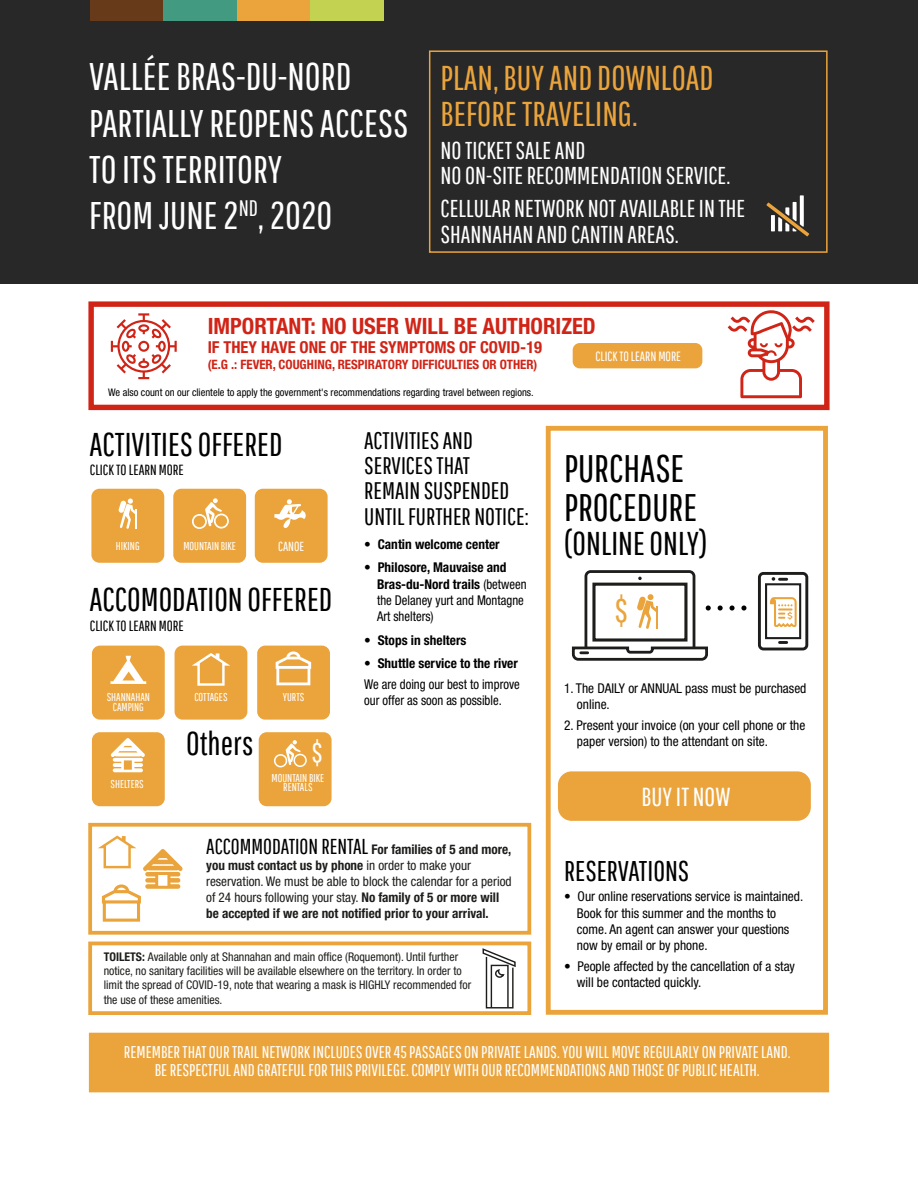
<style>
.page{position:relative;width:918px;height:1188px;background:#fff}
.page>*{position:absolute;margin:0;border:0;box-sizing:border-box;transform-origin:0 0}
.t1{font:38.55px/46.2px "Pathway Gothic One";color:#fff}
.t2{font:38.4px/39px "Pathway Gothic One";color:#000101}
.t3{font:35.25px "Pathway Gothic One";color:#eba43c}
.t4{font:34.5px/36px "Pathway Gothic One";color:#eba43c}
.t5{font:33px "Pathway Gothic One";color:#000101}
.t6{font:29.4px "Pathway Gothic One";color:#fff}
.t7{font:28.5px "Pathway Gothic One";color:#000101}
.t8{font:26.1px "Pathway Gothic One";color:#fff}
.t9{font:24.45px/25.5px "Pathway Gothic One";color:#fff}
.t10{font:24px/25.5px "Pathway Gothic One";color:#000101}
.t11{font:700 condensed 22.5px "Helvetica Neue";color:#d02417}
.t12{font:16.95px/18.6px "Pathway Gothic One";color:#fff;text-align:center}
.t13{font:700 condensed 16.5px "Helvetica Neue";color:#d02417}
.t14{font:14.7px "Pathway Gothic One";color:#000101}
.t15{font:condensed 13.5px/16.2px "Helvetica Neue";color:#000101}
.t16{font:condensed 13.5px/16.2px "Helvetica Neue";color:#000101;scale:.94 1}
.t17{font:700 condensed 13.5px "Helvetica Neue";color:#000101}
.t18{font:700 condensed 13.35px/15.9px "Helvetica Neue";color:#1d1d1b}
.t19{font:13.35px "Pathway Gothic One";color:#fff}
.t20{font:13.2px "Pathway Gothic One";color:#fff}
.t21{font:700 condensed 12.9px "Helvetica Neue";color:#d02417}
.t22{font:condensed 12px/14.4px "Helvetica Neue";color:#1d1d1b}
.t23{font:11.4px/9.6px "Pathway Gothic One";color:#fff;text-align:center}
.t24{font:condensed 10.5px "Helvetica Neue";color:#000101}
.s1{font-weight:700}
.s2{font-family:"Pathway Gothic One";font-weight:400;font-stretch:normal;font-size:21.6px;color:#000101}
.s3{font-weight:400}
</style>
<div class="page">
<div style="left:89px;top:1033px;width:740px;height:59px;background:#eba43c"></div>
<div style="left:0;top:0;width:918px;height:283px;background:#282828"></div>
<div style="left:91px;top:489px;width:73px;height:74px;background:#eba43c;border-radius:8px"></div>
<div style="left:173px;top:489px;width:73px;height:74px;background:#eba43c;border-radius:8px"></div>
<div style="left:255px;top:489px;width:73px;height:74px;background:#eba43c;border-radius:8px"></div>
<div style="left:88px;top:301px;width:742px;height:109px;border:5px solid #d02417"></div>
<svg style="left:118px;top:498px;width:19px;height:31px"></svg>
<svg style="left:192px;top:498px;width:37px;height:31px"></svg>
<svg style="left:274px;top:499px;width:32px;height:29px"></svg>
<div style="left:92px;top:646px;width:73px;height:74px;background:#eba43c;border-radius:8px"></div>
<div style="left:558px;top:771px;width:253px;height:50px;background:#eba43c;border-radius:14px"></div>
<div style="left:573px;top:343px;width:129px;height:25px;background:#eba43c;border-radius:7px"></div>
<svg style="left:111px;top:313px;width:66px;height:66px"></svg>
<svg style="left:728px;top:310px;width:87px;height:88px"></svg>
<div style="left:90px;top:0;width:74px;height:21px;background:#673a19"></div>
<div style="left:163px;top:0;width:74px;height:21px;background:#429a81"></div>
<div style="left:237px;top:0;width:74px;height:21px;background:#eba43c"></div>
<div style="left:310px;top:0;width:74px;height:21px;background:#c4d251"></div>
<div style="left:546px;top:426px;width:282px;height:589px;border:5px solid #eba43c"></div>
<svg style="left:780px;top:641px;width:7px;height:3px"></svg>
<svg style="left:772px;top:577px;width:15px;height:4px"></svg>
<div style="left:758px;top:572px;width:50px;height:78px;border:3px solid #1d1d1b;border-radius:4px"></div>
<div style="left:765px;top:583px;width:36px;height:56px;border:2px solid #1d1d1b"></div>
<svg style="left:770px;top:597px;width:27px;height:30px"></svg>
<svg style="left:571px;top:570px;width:140px;height:91px"></svg>
<svg style="left:718px;top:605px;width:5px;height:6px"></svg>
<svg style="left:730px;top:605px;width:5px;height:6px"></svg>
<svg style="left:741px;top:605px;width:5px;height:6px"></svg>
<div style="left:88px;top:942px;width:443px;height:73px;border:4px solid #eba43c"></div>
<div style="left:88px;top:823px;width:443px;height:112px;border:4px solid #eba43c"></div>
<svg style="left:482px;top:948px;width:34px;height:61px"></svg>
<div style="left:429px;top:50px;width:399px;height:203px;border:2px solid #eba43c"></div>
<svg style="left:766px;top:195px;width:43px;height:42px"></svg>
<svg style="left:110px;top:656px;width:36px;height:28px"></svg>
<div style="left:175px;top:646px;width:72px;height:74px;background:#eba43c;border-radius:8px"></div>
<div style="left:257px;top:646px;width:73px;height:74px;background:#eba43c;border-radius:8px"></div>
<svg style="left:98px;top:836px;width:85px;height:86px"></svg>
<svg style="left:192px;top:653px;width:38px;height:33px"></svg>
<svg style="left:276px;top:651px;width:35px;height:34px"></svg>
<div style="left:92px;top:732px;width:73px;height:74px;background:#eba43c;border-radius:8px"></div>
<div style="left:259px;top:732px;width:73px;height:74px;background:#eba43c;border-radius:8px"></div>
<svg style="left:111px;top:738px;width:34px;height:34px"></svg>
<svg style="left:274px;top:740px;width:33px;height:28px"></svg>
<h1 class="t1" style="left:89px;top:53px;width:321px">VALLÉE BRAS-DU-NORD<br>PARTIALLY REOPENS ACCESS<br>TO ITS TERRITORY<br>FROM JUNE 2<sup>ND</sup>, 2020</h1>
<h3 class="t4" style="left:441px;top:59px;width:274px">PLAN, BUY AND DOWNLOAD<br>BEFORE TRAVELING.</h3>
<h3 class="t9" style="left:441px;top:137px;width:291px">NO TICKET SALE AND<br>NO ON-SITE RECOMMENDATION SERVICE.</h3>
<h3 class="t9" style="left:441px;top:195px;width:306px">CELLULAR NETWORK NOT AVAILABLE IN THE<br>SHANNAHAN AND CANTIN AREAS.</h3>
<h3 class="t11" style="left:208px;top:312px;width:390px">IMPORTANT: NO USER WILL BE AUTHORIZED</h3>
<p class="t13" style="left:208px;top:338px;width:336px">IF THEY HAVE ONE OF THE SYMPTOMS OF COVID-19</p>
<p class="t21" style="left:208px;top:357px;width:331px">(E.G .: FEVER, COUGHING, RESPIRATORY DIFFICULTIES OR OTHER)</p>
<p class="t19" style="left:596px;top:348px;width:87px">CLICK TO LEARN MORE</p>
<p class="t24" style="left:108px;top:386px;width:427px">We also count on our clientele to apply the government's recommendations regarding travel between regions.</p>
<h3 class="t5" style="left:90px;top:424px;width:194px">ACTIVITIES OFFERED</h3>
<p class="t14" style="left:90px;top:461px;width:96px">CLICK TO LEARN MORE</p>
<p class="t23" style="left:116px;top:541px;width:25px">HIKING</p>
<p class="t23" style="left:183px;top:541px;width:54px">MOUNTAIN BIKE</p>
<p class="t20" style="left:278px;top:538px;width:28px">CANOE</p>
<h3 class="t5" style="left:90px;top:580px;width:244px">ACCOMODATION OFFERED</h3>
<p class="t14" style="left:90px;top:617px;width:96px">CLICK TO LEARN MORE</p>
<p class="t23" style="left:107px;top:692px;width:45px">SHANNAHAN<br>CAMPING</p>
<p class="t23" style="left:111px;top:779px;width:35px">SHELTERS</p>
<p class="t23" style="left:194px;top:692px;width:35px">COTTAGES</p>
<p class="t23" style="left:283px;top:692px;width:23px">YURTS</p>
<h3 class="t5" style="left:186px;top:724px;width:69px">Others</h3>
<h3 class="t6" style="left:312px;top:735px;width:13px">$</h3>
<p class="t23" style="left:272px;top:772px;width:54px">MOUNTAIN BIKE<br>RENTALS</p>
<h3 class="t10" style="left:364px;top:427px;width:166px">ACTIVITIES AND<br>SERVICES THAT<br>REMAIN SUSPENDED<br>UNTIL FURTHER NOTICE:</h3>
<p class="t17" style="left:364px;top:536px;width:137px">• Cantin welcome center</p>
<p class="t16" style="left:377px;top:559px;width:161px;text-indent:-13px"><span class="s1">• Philosore, Mauvaise and<br>Bras-du-Nord trails</span> (between the Delaney yurt and Montagne<br>Art shelters)</p>
<p class="t17" style="left:364px;top:632px;width:104px">• Stops in shelters</p>
<p class="t17" style="left:364px;top:655px;width:155px">• Shuttle service to the river</p>
<p class="t16" style="left:364px;top:676px;width:167px">We are doing our best to improve our offer as soon as possible.</p>
<p class="t18" style="left:206px;top:841px;width:307px"><span class="s2">ACCOMMODATION RENTAL</span> For families of 5 and more, you must contact us by phone <span class="s3">in order to make your reservation. We must be able to block the calendar for a period of 24 hours following your stay.</span> No family of 5 or more will be accepted if we are not notified prior to your arrival.</p>
<p class="t22" style="left:104px;top:949px;width:369px"><span class="s1">TOILETS:</span> Available only at Shannahan and main office (Roquemont). Until further notice, no sanitary facilities will be available elsewhere on the territory. In order to limit the spread of COVID-19, note that wearing a mask is HIGHLY recommended for the use of these amenities.</p>
<h2 class="t2" style="left:564px;top:448px;width:135px">PURCHASE<br>PROCEDURE</h2>
<h3 class="t5" style="left:564px;top:524px;width:145px">(ONLINE ONLY)</h3>
<h3 class="t3" style="left:615px;top:589px;width:15px">$</h3>
<p class="t15" style="left:577px;top:680px;width:231px;text-indent:-13px">1. The DAILY or ANNUAL pass must be purchased online.</p>
<p class="t15" style="left:577px;top:717px;width:230px;text-indent:-13px">2. Present your invoice (on your cell phone or the paper version) to the attendant on site.</p>
<h3 class="t8" style="left:641px;top:781px;width:91px">BUY IT NOW</h3>
<h3 class="t7" style="left:564px;top:854px;width:127px">RESERVATIONS</h3>
<p class="t15" style="left:577px;top:889px;width:228px;text-indent:-13px">• Our online reservations service is maintained.<br>Book for this summer and the months to come. An agent can answer your questions now by email or by phone.</p>
<p class="t15" style="left:577px;top:958px;width:220px;text-indent:-13px">• People affected by the cancellation of a stay will be contacted quickly.</p>
<p class="t12" style="left:124px;top:1042px;width:668px">REMEMBER THAT OUR TRAIL NETWORK INCLUDES OVER 45 PASSAGES ON PRIVATE LANDS. YOU WILL MOVE REGULARLY ON PRIVATE LAND.<br>BE RESPECTFUL AND GRATEFUL FOR THIS PRIVILEGE. COMPLY WITH OUR RECOMMENDATIONS AND THOSE OF PUBLIC HEALTH.</p>
</div>
